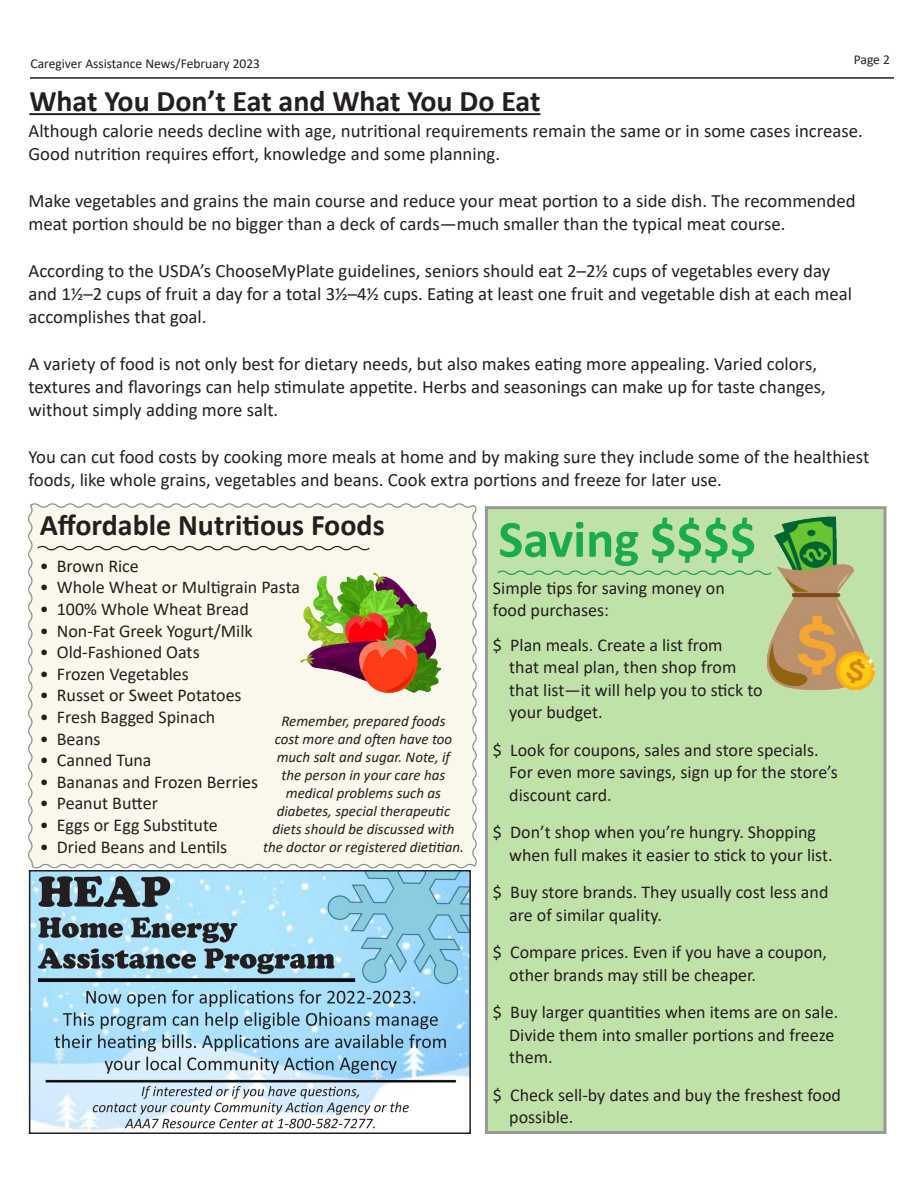
<style>
.page{position:relative;width:918px;height:1188px;background:#fff}
.page>*{position:absolute;margin:0;border:0;box-sizing:border-box;transform-origin:0 0}
.t1{font:700 52.5px "Calibri";color:#1aab4b}
.t2{font:700 30px "Calibri";color:#231f20}
.t3{font:18.75px/23.2px "Calibri";color:#231f20}
.t4{font:18px/22.5px "Calibri";color:#231f20}
.t5{font:italic 15px/18px "Calibri";color:#231f20;text-align:center}
.t6{font:13.5px "Calibri";color:#231f20}
</style>
<div class="page">
<hr style="left:30px;top:77px;width:864px;height:2px;background:#231f20">
<hr style="left:29px;top:113px;width:512px;height:2px;background:#231f20">
<img style="left:32px;top:873px;width:436px;height:258px">
<div style="left:29px;top:870px;width:442px;height:264px;border:2px solid #231f20"></div>
<div style="left:28px;top:503px;width:449px;height:366px;background:#faf8ea"></div>
<img style="left:285px;top:567px;width:175px;height:133px">
<svg style="left:36px;top:544px;width:335px;height:8px;background:#d7d4c9"></svg>
<div style="left:486px;top:508px;width:399px;height:624px;background:#c0e2a8"></div>
<svg style="left:497px;top:570px;width:259px;height:5px"></svg>
<img style="left:756px;top:510px;width:131px;height:186px">
<p class="t6" style="left:31px;top:54px;width:231px">Caregiver Assistance News/February 2023</p>
<p class="t6" style="left:854px;top:51px;width:38px">Page 2</p>
<h2 class="t2" style="left:29px;top:80px;width:513px">What You Don’t Eat and What You Do Eat</h2>
<p class="t3" style="left:28px;top:119px;width:836px">Although calorie needs decline with age, nutritional requirements remain the same or in some cases increase.<br>Good nutrition requires effort, knowledge and some planning.</p>
<p class="t3" style="left:28px;top:189px;width:829px">Make vegetables and grains the main course and reduce your meat portion to a side dish. The recommended meat portion should be no bigger than a deck of cards—much smaller than the typical meat course.</p>
<p class="t3" style="left:28px;top:258px;width:825px">According to the USDA’s ChooseMyPlate guidelines, seniors should eat 2–2½ cups of vegetables every day and 1½–2 cups of fruit a day for a total 3½–4½ cups. Eating at least one fruit and vegetable dish at each meal accomplishes that goal.</p>
<p class="t3" style="left:28px;top:351px;width:799px">A variety of food is not only best for dietary needs, but also makes eating more appealing. Varied colors, textures and flavorings can help stimulate appetite. Herbs and seasonings can make up for taste changes, without simply adding more salt.</p>
<p class="t3" style="left:28px;top:444px;width:842px">You can cut food costs by cooking more meals at home and by making sure they include some of the healthiest foods, like whole grains, vegetables and beans. Cook extra portions and freeze for later use.</p>
<h2 class="t2" style="left:40px;top:504px;width:346px">Affordable Nutritious Foods</h2>
<p class="t4" style="left:40px;top:554px;width:101px">• Brown Rice</p>
<p class="t4" style="left:40px;top:576px;width:262px">• Whole Wheat or Multigrain Pasta</p>
<p class="t4" style="left:40px;top:597px;width:211px">• 100% Whole Wheat Bread</p>
<p class="t4" style="left:40px;top:619px;width:214px">• Non-Fat Greek Yogurt/Milk</p>
<p class="t4" style="left:40px;top:640px;width:162px">• Old-Fashioned Oats</p>
<p class="t4" style="left:40px;top:662px;width:151px">• Frozen Vegetables</p>
<p class="t4" style="left:40px;top:684px;width:203px">• Russet or Sweet Potatoes</p>
<p class="t4" style="left:40px;top:705px;width:177px">• Fresh Bagged Spinach</p>
<p class="t4" style="left:40px;top:727px;width:62px">• Beans</p>
<p class="t4" style="left:40px;top:748px;width:113px">• Canned Tuna</p>
<p class="t4" style="left:40px;top:770px;width:220px">• Bananas and Frozen Berries</p>
<p class="t4" style="left:40px;top:792px;width:120px">• Peanut Butter</p>
<p class="t4" style="left:40px;top:813px;width:180px">• Eggs or Egg Substitute</p>
<p class="t4" style="left:40px;top:835px;width:189px">• Dried Beans and Lentils</p>
<h1 class="t1" style="left:498px;top:502px;width:260px">Saving $$$$</h1>
<p class="t4" style="left:493px;top:576px;width:233px">Simple tips for saving money on food purchases:</p>
<p class="t4" style="left:509px;top:633px;width:255px;text-indent:-16px">$ Plan meals. Create a list from<br>that meal plan, then shop from that list—it will help you to stick to your budget.</p>
<p class="t4" style="left:509px;top:738px;width:330px;text-indent:-16px">$ Look for coupons, sales and store specials.<br>For even more savings, sign up for the store’s discount card.</p>
<p class="t4" style="left:509px;top:820px;width:325px;text-indent:-16px">$ Don’t shop when you’re hungry. Shopping when full makes it easier to stick to your list.</p>
<p class="t4" style="left:509px;top:880px;width:321px;text-indent:-16px">$ Buy store brands. They usually cost less and are of similar quality.</p>
<p class="t4" style="left:509px;top:940px;width:319px;text-indent:-16px">$ Compare prices. Even if you have a coupon, other brands may still be cheaper.</p>
<p class="t4" style="left:509px;top:1000px;width:330px;text-indent:-16px">$ Buy larger quantities when items are on sale.<br>Divide them into smaller portions and freeze them.</p>
<p class="t4" style="left:509px;top:1083px;width:333px;text-indent:-16px">$ Check sell-by dates and buy the freshest food possible.</p>
<p class="t5" style="left:263px;top:712px;width:202px">Remember, prepared foods<br>cost more and often have too much salt and sugar. Note, if<br>the person in your care has medical problems such as diabetes, special therapeutic diets should be discussed with the doctor or registered dietitian.</p>
</div>
